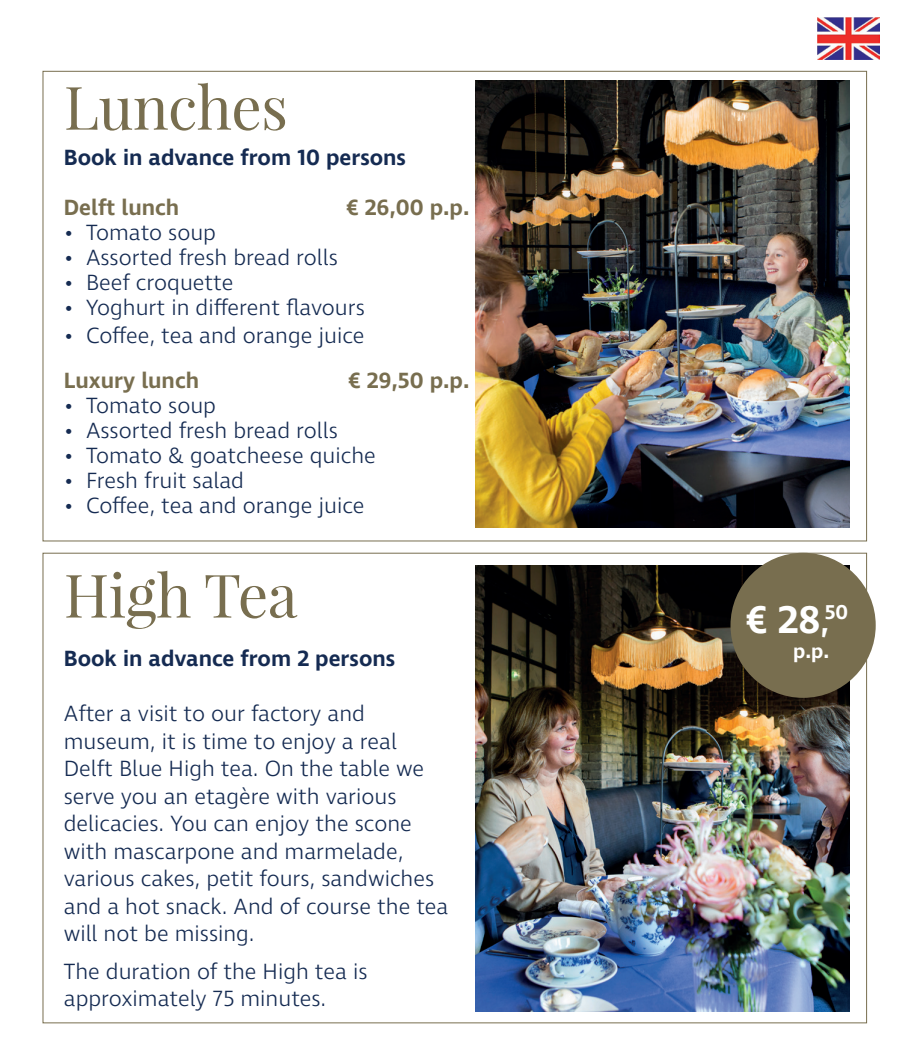
<style>
.page{position:relative;width:922px;height:1063px;background:#fff}
.page>*{position:absolute;margin:0;border:0;box-sizing:border-box;transform-origin:0 0}
.t1{font:60px "Playfair Display";letter-spacing:-.01em;color:#786e4f}
.t2{font:600 39.5px "Ingra";color:#fff}
.t3{font:300 22.5px/27.5px "Ingra";color:#152b52}
.t4{font:600 22.5px "Ingra";color:#152b52}
.t5{font:600 22.5px "Ingra";color:#786e4f}
.t6{font:600 20.5px "Ingra";color:#fff}
.s1{font-size:30px}
</style>
<div class="page">
<img style="left:475px;top:565px;width:374px;height:447px">
<div style="left:730px;top:553px;width:145px;height:145px;background:#786e4f;border-radius:50%"></div>
<img style="left:817px;top:18px;width:62px;height:41px">
<img style="left:475px;top:81px;width:374px;height:446px">
<h1 class="t1" style="left:64px;top:70px;width:225px">Lunches</h1>
<p class="t4" style="left:64px;top:143px;width:343px">Book in advance from 10 persons</p>
<p class="t5" style="left:64px;top:194px;width:117px">Delft lunch</p>
<p class="t5" style="left:346px;top:194px;width:125px">€ 26,00 p.p.</p>
<p class="t3" style="left:64px;top:220px;width:154px">• Tomato soup</p>
<p class="t3" style="left:64px;top:245px;width:275px">• Assorted fresh bread rolls</p>
<p class="t3" style="left:64px;top:270px;width:171px">• Beef croquette</p>
<p class="t3" style="left:64px;top:295px;width:302px">• Yoghurt in different flavours</p>
<p class="t3" style="left:64px;top:323px;width:302px">• Coffee, tea and orange juice</p>
<p class="t5" style="left:64px;top:366px;width:137px">Luxury lunch</p>
<p class="t5" style="left:348px;top:366px;width:123px">€ 29,50 p.p.</p>
<p class="t3" style="left:64px;top:393px;width:154px">• Tomato soup</p>
<p class="t3" style="left:64px;top:418px;width:275px">• Assorted fresh bread rolls</p>
<p class="t3" style="left:64px;top:443px;width:313px">• Tomato &amp; goatcheese quiche</p>
<p class="t3" style="left:64px;top:467px;width:182px">• Fresh fruit salad</p>
<p class="t3" style="left:64px;top:492px;width:302px">• Coffee, tea and orange juice</p>
<h1 class="t1" style="left:64px;top:558px;width:235px">High Tea</h1>
<p class="t4" style="left:64px;top:645px;width:333px">Book in advance from 2 persons</p>
<p class="t3" style="left:64px;top:701px;width:386px">After a visit to our factory and museum, it is time to enjoy a real<br>Delft Blue High tea. On the table we serve you an etagère with various delicacies. You can enjoy the scone with mascarpone and marmelade, various cakes, petit fours, sandwiches and a hot snack. And of course the tea will not be missing.</p>
<p class="t3" style="left:64px;top:959px;width:305px">The duration of the High tea is approximately 75 minutes.</p>
<p class="t6" style="left:824px;top:599px;width:25px">50</p>
<h2 class="t2" style="left:745px;top:595px;width:85px">€ 28<span class="s1">,</span></h2>
<p class="t6" style="left:792px;top:639px;width:38px">p.p.</p>
</div>
